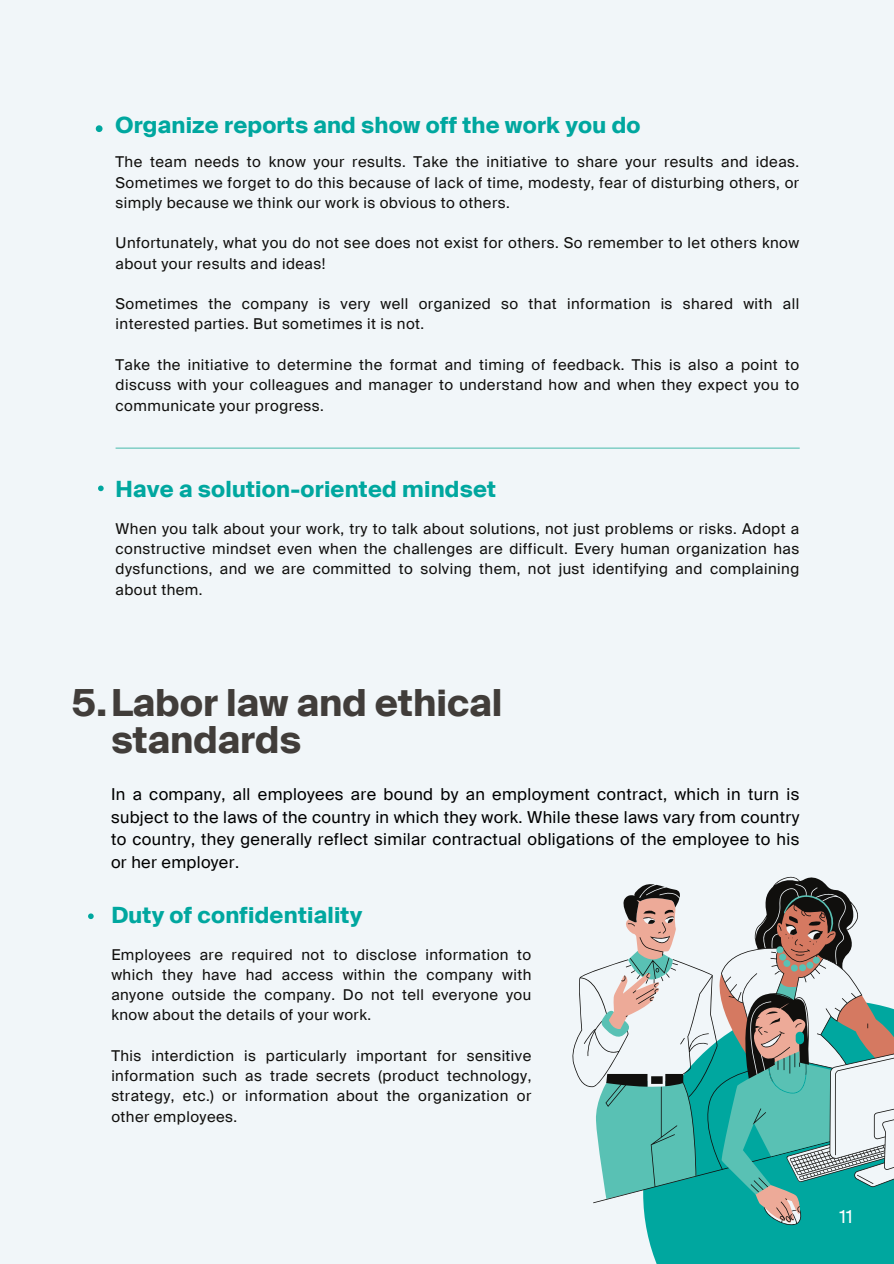
<style>
.page{position:relative;width:894px;height:1264px;background:#fff}
.page>*{position:absolute;margin:0;border:0;box-sizing:border-box;transform-origin:0 0}
.t1{font:700 37.5px/37.2px "Suisse Intl EPFL";color:#413d3a}
.t2{font:700 22.5px "Suisse Intl EPFL";letter-spacing:.01em;color:#00a79f}
.t3{font:18px "Suisse Intl EPFL";color:#fff}
.t4{font:16.5px/22.5px "Suisse Intl EPFL";letter-spacing:.02em;color:#000;text-align:justify}
.t5{font:15px/20.2px "Suisse Intl EPFL";letter-spacing:.03em;color:#100f0d;text-align:justify}
</style>
<div class="page">
<div style="left:0;top:0;width:893px;height:1263px;background:#f1f6f9"></div>
<hr style="left:115px;top:447px;width:684px;height:1px;background:#59c1b4">
<svg style="left:96px;top:125px;width:6px;height:7px"></svg>
<svg style="left:98px;top:485px;width:6px;height:6px"></svg>
<div style="left:643px;top:1000px;width:250px;height:263px;background:#00a79f"></div>
<svg style="left:572px;top:876px;width:321px;height:349px"></svg>
<svg style="left:88px;top:913px;width:6px;height:6px"></svg>
<p class="t2" style="left:115px;top:116px;width:526px">Organize reports and show off the work you do</p>
<h2 class="t5" style="left:115px;top:153px;width:685px">The team needs to know your results. Take the initiative to share your results and ideas.<br>Sometimes we forget to do this because of lack of time, modesty, fear of disturbing others, or simply because we think our work is obvious to others.</h2>
<p class="t5" style="left:115px;top:234px;width:685px">Unfortunately, what you do not see does not exist for others. So remember to let others know about your results and ideas!</p>
<p class="t5" style="left:115px;top:295px;width:685px">Sometimes the company is very well organized so that information is shared with all interested parties. But sometimes it is not.</p>
<p class="t5" style="left:115px;top:356px;width:685px">Take the initiative to determine the format and timing of feedback. This is also a point to discuss with your colleagues and manager to understand how and when they expect you to communicate your progress.</p>
<p class="t2" style="left:115px;top:480px;width:382px">Have a solution-oriented mindset</p>
<h2 class="t5" style="left:115px;top:519px;width:685px">When you talk about your work, try to talk about solutions, not just problems or risks. Adopt a constructive mindset even when the challenges are difficult. Every human organization has dysfunctions, and we are committed to solving them, not just identifying and complaining about them.</h2>
<p class="t1" style="left:111px;top:686px;width:393px;text-indent:-40px">5.Labor law and ethical standards</p>
<h1 class="t4" style="left:111px;top:784px;width:689px">In a company, all employees are bound by an employment contract, which in turn is subject to the laws of the country in which they work. While these laws vary from country to country, they generally reflect similar contractual obligations of the employee to his or her employer.</h1>
<p class="t2" style="left:111px;top:905px;width:252px">Duty of confidentiality</p>
<p class="t5" style="left:111px;top:945px;width:421px">Employees are required not to disclose information to which they have had access within the company with anyone outside the company. Do not tell everyone you know about the details of your work.</p>
<h2 class="t5" style="left:111px;top:1046px;width:421px">This interdiction is particularly important for sensitive information such as trade secrets (product technology, strategy, etc.) or information about the organization or other employees.</h2>
<p class="t3" style="left:839px;top:1208px;width:15px">11</p>
</div>
